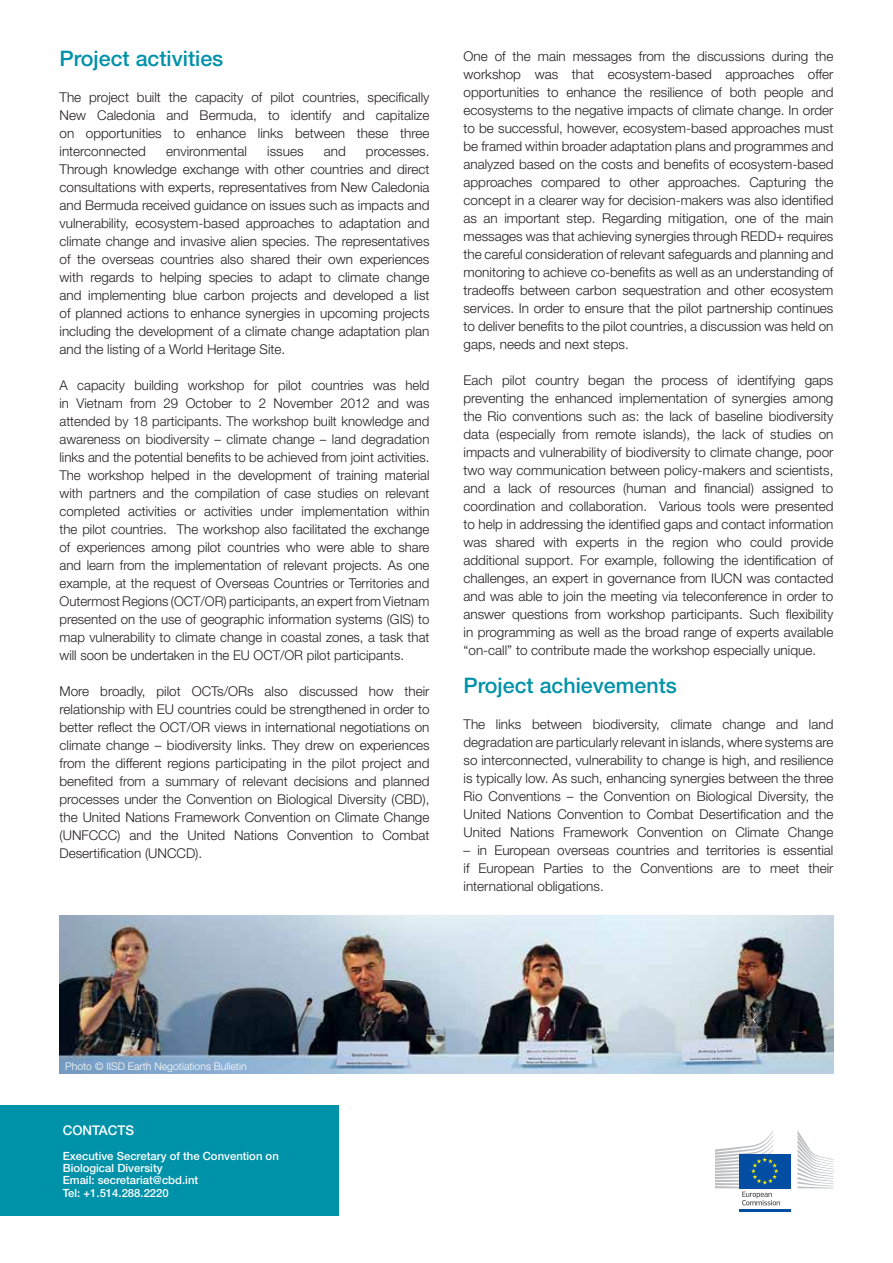
<style>
.page{position:relative;width:893px;height:1263px;background:#fff}
.page>*{position:absolute;margin:0;border:0;box-sizing:border-box;transform-origin:0 0}
.t1{font:500 21.45px "Helvetica Neue LT Std";color:#0092a9}
.t2{font:300 13.5px/18px "Helvetica Neue LT Std";color:#231f20;text-align:justify}
.t3{font:500 13.35px "Helvetica Neue LT Std";color:#fff}
.t4{font:500 11.25px/12.3px "Helvetica Neue LT Std";color:#fff}
.t5{font:300 10.5px "Helvetica Neue LT Std";color:#fff}
</style>
<div class="page">
<div style="left:739px;top:1154px;width:51px;height:34px;background:#034ea2"></div>
<hr style="left:739px;top:1209px;width:51px;height:3px;background:#034ea2">
<svg style="left:797px;top:1130px;width:36px;height:58px"></svg>
<svg style="left:715px;top:1131px;width:65px;height:74px"></svg>
<img style="left:60px;top:915px;width:773px;height:159px">
<div style="left:0;top:1106px;width:338px;height:110px;background:#0092a9"></div>
<h1 class="t1" style="left:60px;top:46px;width:165px">Project activities</h1>
<p class="t2" style="left:60px;top:88px;width:371px">The project built the capacity of pilot countries, specifically New Caledonia and Bermuda, to identify and capitalize on opportunities to enhance links between these three interconnected</p>
<p class="t2" style="left:166px;top:142px;width:82px">environmental</p>
<p class="t2" style="left:267px;top:142px;width:38px">issues</p>
<p class="t2" style="left:324px;top:142px;width:24px">and</p>
<p class="t2" style="left:60px;top:142px;width:371px;text-indent:306px">processes.<br>Through knowledge exchange with other countries and direct consultations with experts, representatives from New Caledonia and Bermuda received guidance on issues such as impacts and vulnerability, ecosystem-based approaches to adaptation and climate change and invasive alien species. The representatives of the overseas countries also shared their own experiences with regards to helping species to adapt to climate change and implementing blue carbon projects and developed a list of planned actions to enhance synergies in upcoming projects including the development of a climate change adaptation plan and the listing of a World Heritage Site.</p>
<p class="t2" style="left:60px;top:376px;width:371px">A capacity building workshop for pilot countries was held in Vietnam from 29 October to 2 November 2012 and was attended by 18 participants. The workshop built knowledge and awareness on biodiversity – climate change – land degradation links and the potential benefits to be achieved from joint activities.<br>The workshop helped in the development of training material with partners and the compilation of case studies on relevant completed activities or activities under implementation within the pilot countries. The workshop also facilitated the exchange of experiences among pilot countries who were able to share and learn from the implementation of relevant projects. As one example, at the request of Overseas Countries or Territories and Outermost Regions (OCT/OR) participants, an expert from Vietnam presented on the use of geographic information systems (GIS) to map vulnerability to climate change in coastal zones, a task that will soon be undertaken in the EU OCT/OR pilot participants.</p>
<p class="t2" style="left:60px;top:682px;width:371px">More broadly, pilot OCTs/ORs also discussed how their relationship with EU countries could be strengthened in order to better reflect the OCT/OR views in international negotiations on climate change – biodiversity links. They drew on experiences from the different regions participating in the pilot project and benefited from a summary of relevant decisions and planned processes under the Convention on Biological Diversity (CBD), the United Nations Framework Convention on Climate Change (UNFCCC) and the United Nations Convention to Combat Desertification (UNCCD).</p>
<p class="t2" style="left:463px;top:47px;width:371px">One of the main messages from the discussions during the workshop was that ecosystem-based approaches offer opportunities to enhance the resilience of both people and ecosystems to the negative impacts of climate change. In order to be successful, however, ecosystem-based approaches must be framed within broader adaptation plans and programmes and analyzed based on the costs and benefits of ecosystem-based approaches compared to other approaches. Capturing the concept in a clearer way for decision-makers was also identified as an important step. Regarding mitigation, one of the main messages was that achieving synergies through REDD+ requires the careful consideration of relevant safeguards and planning and monitoring to achieve co-benefits as well as an understanding of tradeoffs between carbon sequestration and other ecosystem services. In order to ensure that the pilot partnership continues to deliver benefits to the pilot countries, a discussion was held on gaps, needs and next steps.</p>
<p class="t2" style="left:463px;top:370px;width:371px">Each pilot country began the process of identifying gaps preventing the enhanced implementation of synergies among the Rio conventions such as: the lack of baseline biodiversity data (especially from remote islands), the lack of studies on impacts and vulnerability of biodiversity to climate change, poor two way communication between policy-makers and scientists, and a lack of resources (human and financial) assigned to coordination and collaboration. Various tools were presented to help in addressing the identified gaps and contact information was shared with experts in the region who could provide additional support. For example, following the identification of challenges, an expert in governance from IUCN was contacted and was able to join the meeting via teleconference in order to answer questions from workshop participants. Such flexibility in programming as well as the broad range of experts available “on-call” to contribute made the workshop especially unique.</p>
<h1 class="t1" style="left:463px;top:672px;width:215px">Project achievements</h1>
<p class="t2" style="left:463px;top:714px;width:371px">The links between biodiversity, climate change and land degradation are particularly relevant in islands, where systems are so interconnected, vulnerability to change is high, and resilience is typically low. As such, enhancing synergies between the three Rio Conventions – the Convention on Biological Diversity, the United Nations Convention to Combat Desertification and the United Nations Framework Convention on Climate Change</p>
<p class="t2" style="left:463px;top:840px;width:371px">– in European overseas countries and territories is essential if European Parties to the Conventions are to meet their international obligations.</p>
<p class="t5" style="left:65px;top:1059px;width:183px">Photo © IISD Earth Negotiations Bulletin</p>
<p class="t3" style="left:63px;top:1122px;width:73px">CONTACTS</p>
<p class="t4" style="left:63px;top:1149px;width:218px">Executive Secretary of the Convention on<br>Biological Diversity<br>Email: secretariat@cbd.int<br>Tel: +1.514.288.2220</p>
</div>
